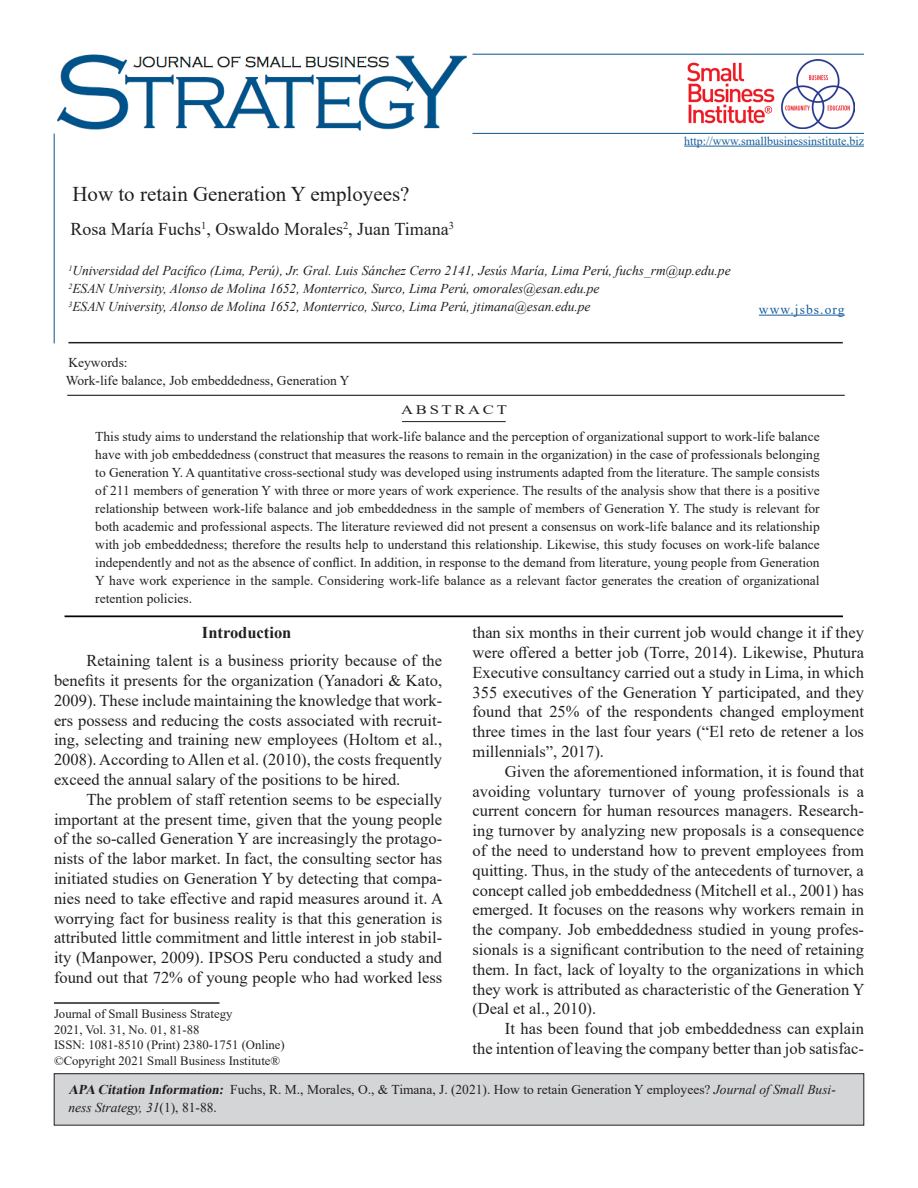
<style>
.page{position:relative;width:918px;height:1188px;background:#fff}
.page>*{position:absolute;margin:0;border:0;box-sizing:border-box;transform-origin:0 0}
.Heading_1{font:21px "Times New Roman";color:#231f20}
.Heading_1-2{font:18px "Times New Roman";color:#231f20}
.t1{font:16.5px/19.8px "Times New Roman";color:#231f20;text-align:justify}
.t2{font:700 16.5px "Times New Roman";color:#231f20}
.t3{font:13.5px/18px "Times New Roman";color:#231f20}
.t4{font:italic 13.5px "Times New Roman";color:#231f20}
.t5{font:13.5px "Times New Roman";letter-spacing:.08em;color:#175d9e}
.t6{font:13.05px "Times New Roman";letter-spacing:.16em;color:#231f20;scale:1.28 1}
.t7{font:12.75px/15.6px "Times New Roman";color:#231f20}
.t8{font:12px "Times New Roman";color:#175d9e}
.s1{font-weight:700;font-style:italic}
.s2{font-style:italic}
</style>
<div class="page">
<hr style="left:684px;top:146px;width:180px;height:1px;background:#175d9e">
<div style="left:65px;top:616px;width:778px;height:1px;border:1px solid #040503"></div>
<hr style="left:68px;top:342px;width:775px;height:1px;background:#231f20">
<hr style="left:54px;top:1002px;width:166px;height:2px;background:#231f20">
<div style="left:54px;top:1074px;width:810px;height:51px;background:#d4d5d7"></div>
<hr style="left:759px;top:315px;width:86px;height:1px;background:#175d9e">
<hr style="left:402px;top:421px;width:104px;height:1px;background:#231f20">
<img style="left:56px;top:55px;width:409px;height:75px">
<img style="left:687px;top:64px;width:168px;height:59px">
<hr style="left:472px;top:54px;width:392px;height:1px;background:#0b558c">
<hr style="left:54px;top:134px;width:1px;height:209px;background:#0b558c">
<hr style="left:472px;top:133px;width:392px;height:1px;background:#0b558c">
<hr style="left:67px;top:395px;width:778px;height:1px;background:#040503">
<p class="Heading_1" style="left:72px;top:179px;width:339px">How to retain Generation Y employees?</p>
<p class="Heading_1-2" style="left:70px;top:216px;width:385px">Rosa María Fuchs<sup>1</sup>, Oswaldo Morales<sup>2</sup>, Juan Timana<sup>3</sup></p>
<p class="t8" style="left:684px;top:132px;width:181px">http://www.smallbusinessinstitute.biz</p>
<p class="t4" style="left:68px;top:261px;width:664px"><sup>1</sup>Universidad del Pacífico (Lima, Perú), Jr. Gral. Luis Sánchez Cerro 2141, Jesús María, Lima Perú, fuchs_rm@up.edu.pe</p>
<p class="t4" style="left:68px;top:279px;width:533px"><sup>2</sup>ESAN University, Alonso de Molina 1652, Monterrico, Surco, Lima Perú, omorales@esan.edu.pe</p>
<p class="t4" style="left:68px;top:297px;width:524px"><sup>3</sup>ESAN University, Alonso de Molina 1652, Monterrico, Surco, Lima Perú, jtimana@esan.edu.pe</p>
<p class="t3" style="left:68px;top:353px;width:61px">Keywords:</p>
<p class="t3" style="left:66px;top:371px;width:285px">Work-life balance, Job embeddedness, Generation Y</p>
<p class="t6" style="left:401px;top:401px;width:84px">ABSTRACT</p>
<p class="t5" style="left:759px;top:300px;width:87px">www.jsbs.org</p>
<p class="t3" style="left:95px;top:427px;width:726px;text-align:justify">This study aims to understand the relationship that work-life balance and the perception of organizational support to work-life balance have with job embeddedness (construct that measures the reasons to remain in the organization) in the case of professionals belonging to Generation Y. A quantitative cross-sectional study was developed using instruments adapted from the literature. The sample consists of 211 members of generation Y with three or more years of work experience. The results of the analysis show that there is a positive relationship between work-life balance and job embeddedness in the sample of members of Generation Y. The study is relevant for both academic and professional aspects. The literature reviewed did not present a consensus on work-life balance and its relationship with job embeddedness; therefore the results help to understand this relationship. Likewise, this study focuses on work-life balance independently and not as the absence of conflict. In addition, in response to the demand from literature, young people from Generation Y have work experience in the sample. Considering work-life balance as a relevant factor generates the creation of organizational retention policies.</p>
<p class="t2" style="left:202px;top:620px;width:91px">Introduction</p>
<p class="t1" style="left:54px;top:650px;width:390px;text-indent:32px">Retaining talent is a business priority because of the benefits it presents for the organization (Yanadori &amp; Kato, 2009). These include maintaining the knowledge that work&shy;ers possess and reducing the costs associated with recruit&shy;ing, selecting and training new employees (Holtom et al., 2008). According to Allen et al. (2010), the costs frequently exceed the annual salary of the positions to be hired.</p>
<p class="t1" style="left:54px;top:789px;width:391px;text-indent:32px">The problem of staff retention seems to be especially important at the present time, given that the young people of the so-called Generation Y are increasingly the protago&shy;nists of the labor market. In fact, the consulting sector has initiated studies on Generation Y by detecting that compa&shy;nies need to take effective and rapid measures around it. A worrying fact for business reality is that this generation is attributed little commitment and little interest in job stabil&shy;ity (Manpower, 2009). IPSOS Peru conducted a study and found out that 72% of young people who had worked less</p>
<p class="t7" style="left:54px;top:1006px;width:232px">Journal of Small Business Strategy<br>2021, Vol. 31, No. 01, 81-88<br>ISSN: 1081-8510 (Print) 2380-1751 (Online) ©Copyright 2021 Small Business Institute®</p>
<p class="t1" style="left:472px;top:622px;width:393px">than six months in their current job would change it if they were offered a better job (Torre, 2014). Likewise, Phutura Executive consultancy carried out a study in Lima, in which 355 executives of the Generation Y participated, and they found that 25% of the respondents changed employment three times in the last four years (“El reto de retener a los millennials”, 2017).</p>
<p class="t1" style="left:472px;top:761px;width:394px;text-indent:32px">Given the aforementioned information, it is found that avoiding voluntary turnover of young professionals is a current concern for human resources managers. Research&shy;ing turnover by analyzing new proposals is a consequence of the need to understand how to prevent employees from quitting. Thus, in the study of the antecedents of turnover, a concept called job embeddedness (Mitchell et al., 2001) has emerged. It focuses on the reasons why workers remain in the company. Job embeddedness studied in young profes&shy;sionals is a significant contribution to the need of retaining them. In fact, lack of loyalty to the organizations in which they work is attributed as characteristic of the Generation Y (Deal et al., 2010).</p>
<p class="t1" style="left:472px;top:1018px;width:393px;text-align:right">It has been found that job embeddedness can explain<br>the intention of leaving the company better than job satisfac-</p>
<p class="t3" style="left:68px;top:1080px;width:769px"><span class="s1">APA Citation Information:</span> Fuchs, R. M., Morales, O., &amp; Timana, J. (2021). How to retain Generation Y employees? <span class="s2">Journal of Small Busi&shy;ness Strategy, 31</span>(1), 81-88.</p>
</div>
